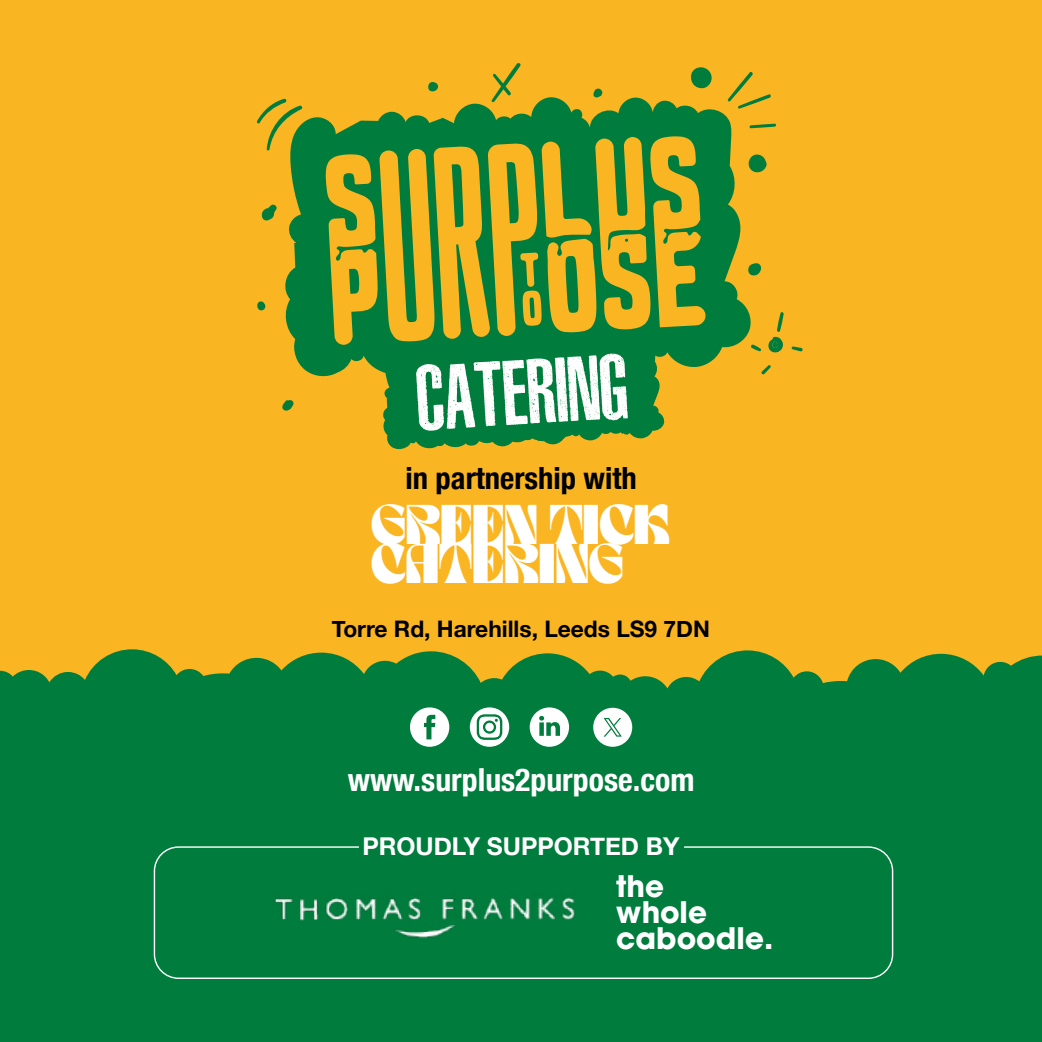
<style>
.page{position:relative;width:1042px;height:1042px;background:#fab522}
.page>*{position:absolute;margin:0;border:0;box-sizing:border-box;transform-origin:0 0}
.t1{font:85.4px "ASPHALTICGRAINCONDENSEDPERSONAL";color:#fff}
.t2{font:700 39.2px/38.3px "TANBUSTER";color:#fff}
.t3{font:700 condensed 31.68px "Helvetica Neue";color:#fff}
.t4{font:700 condensed 30.62px "Helvetica Neue";color:#000}
.t5{font:700 29.4px/26.1px "ITC Avant Garde Pro";color:#fff}
.t6{font:700 24.5px "Helvetica Neue";color:#fff}
.t7{font:700 22.75px "Helvetica Neue";color:#000}
</style>
<div class="page">
<div style="left:0;top:649px;width:1042px;height:393px;background:#007d3d"></div>
<div style="left:154px;top:846px;width:739px;height:133px;border:1px solid #fff;border-radius:24px"></div>
<img style="left:271px;top:892px;width:306px;height:50px">
<svg style="left:753px;top:154px;width:14px;height:19px"></svg>
<svg style="left:753px;top:263px;width:8px;height:13px"></svg>
<svg style="left:261px;top:204px;width:16px;height:17px"></svg>
<svg style="left:428px;top:82px;width:10px;height:9px"></svg>
<svg style="left:257px;top:301px;width:9px;height:9px"></svg>
<svg style="left:282px;top:400px;width:12px;height:11px"></svg>
<svg style="left:690px;top:67px;width:22px;height:22px"></svg>
<svg style="left:593px;top:88px;width:9px;height:8px"></svg>
<svg style="left:730px;top:72px;width:41px;height:32px"></svg>
<svg style="left:753px;top:124px;width:23px;height:4px"></svg>
<svg style="left:493px;top:63px;width:28px;height:33px"></svg>
<svg style="left:768px;top:312px;width:16px;height:41px"></svg>
<svg style="left:791px;top:346px;width:12px;height:6px"></svg>
<svg style="left:761px;top:365px;width:10px;height:10px"></svg>
<svg style="left:753px;top:344px;width:8px;height:8px"></svg>
<svg style="left:256px;top:99px;width:26px;height:52px"></svg>
<svg style="left:282px;top:96px;width:471px;height:281px"></svg>
<svg style="left:506px;top:162px;width:13px;height:61px"></svg>
<svg style="left:349px;top:269px;width:10px;height:25px"></svg>
<svg style="left:625px;top:238px;width:3px;height:4px"></svg>
<svg style="left:530px;top:297px;width:4px;height:21px"></svg>
<svg style="left:452px;top:164px;width:12px;height:63px"></svg>
<svg style="left:565px;top:256px;width:13px;height:57px"></svg>
<svg style="left:382px;top:336px;width:283px;height:114px;background:#1a833a"></svg>
<svg style="left:410px;top:707px;width:39px;height:40px;background:#abd4bf"></svg>
<svg style="left:470px;top:707px;width:39px;height:40px"></svg>
<div style="left:485px;top:723px;width:9px;height:8px;background:#fff;border-radius:50%"></div>
<svg style="left:530px;top:707px;width:39px;height:40px;background:#a3d0b9"></svg>
<svg style="left:593px;top:708px;width:39px;height:39px;background:#b9dbc9"></svg>
<h1 class="t1" style="left:413px;top:347px;width:212px;rotate:-4deg">CATERING</h1>
<h3 class="t4" style="left:406px;top:452px;width:233px">in partnership with</h3>
<h2 class="t2" style="left:371px;top:508px;width:301px">GREEN TICK<br>CATERING</h2>
<p class="t7" style="left:332px;top:611px;width:379px">Torre Rd, Harehills, Leeds LS9 7DN</p>
<h3 class="t3" style="left:348px;top:753px;width:348px">www.surplus2purpose.com</h3>
<p class="t6" style="left:362px;top:827px;width:318px">PROUDLY SUPPORTED BY</p>
<p class="t5" style="left:616px;top:873px;width:158px">the<br>whole caboodle.</p>
</div>
